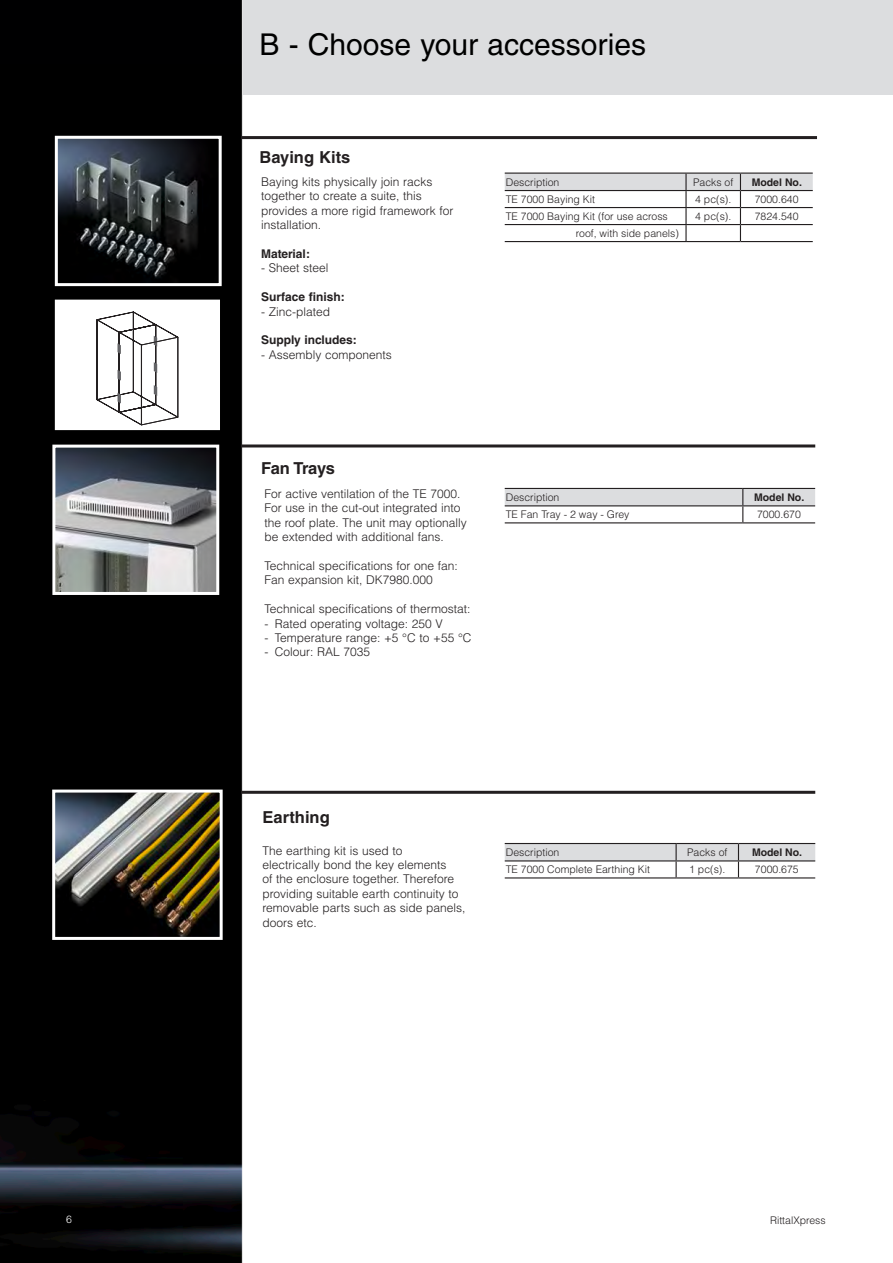
<style>
.page{position:relative;width:893px;height:1263px;background:#fff}
.page>*{position:absolute;margin:0;border:0;box-sizing:border-box;transform-origin:0 0}
.t1{font:30px "Helvetica LT Std";color:#000}
.t2{font:700 16.5px "Helvetica LT Std";color:#231f20}
.t3{font:700 16.5px "Helvetica LT Std";letter-spacing:-.02em;color:#231f20}
.t4{font:300 12px/14.4px "Helvetica LT Std";color:#231f20}
.t5{font:700 12px "Helvetica LT Std";color:#231f20}
.t6{font:300 10.5px "Helvetica LT Std";color:#231f20}
.t7{font:700 10.5px "Helvetica LT Std";color:#231f20}
.t8{font:300 10.5px "Helvetica LT Std";color:#fff}
</style>
<div class="page">
<div style="left:242px;top:0;width:651px;height:94px;background:#dcdddf"></div>
<svg style="left:0;top:0;width:243px;height:1263px;background:#040506"></svg>
<hr style="left:241px;top:136px;width:576px;height:3px;background:#231f20">
<svg style="left:505px;top:173px;width:308px;height:68px"></svg>
<hr style="left:505px;top:241px;width:181px;height:1px;background:#231f20">
<hr style="left:686px;top:241px;width:54px;height:1px;background:#231f20">
<hr style="left:740px;top:241px;width:73px;height:1px;background:#231f20">
<hr style="left:241px;top:444px;width:574px;height:3px;background:#231f20">
<img style="left:56px;top:449px;width:159px;height:142px">
<div style="left:52px;top:445px;width:167px;height:150px;border:3px solid #fff"></div>
<svg style="left:505px;top:488px;width:310px;height:34px"></svg>
<hr style="left:505px;top:522px;width:238px;height:1px;background:#231f20">
<hr style="left:743px;top:522px;width:72px;height:1px;background:#231f20">
<hr style="left:241px;top:791px;width:574px;height:3px;background:#231f20">
<img style="left:56px;top:793px;width:163px;height:143px">
<div style="left:52px;top:789px;width:171px;height:151px;border:3px solid #fff"></div>
<svg style="left:505px;top:843px;width:310px;height:34px"></svg>
<hr style="left:505px;top:877px;width:171px;height:1px;background:#231f20">
<hr style="left:676px;top:877px;width:62px;height:1px;background:#231f20">
<hr style="left:738px;top:877px;width:77px;height:1px;background:#231f20">
<div style="left:56px;top:300px;width:163px;height:130px;background:#fff"></div>
<svg style="left:97px;top:312px;width:81px;height:113px"></svg>
<img style="left:59px;top:140px;width:159px;height:142px">
<div style="left:55px;top:136px;width:167px;height:150px;border:3px solid #fff"></div>
<h1 class="t1" style="left:259px;top:27px;width:388px">B - Choose your accessories</h1>
<h2 class="t2" style="left:259px;top:147px;width:92px">Baying Kits</h2>
<p class="t4" style="left:261px;top:174px;width:194px">Baying kits physically join racks together to create a suite, this provides a more rigid framework for installation.</p>
<p class="t5" style="left:261px;top:246px;width:50px">Material:</p>
<p class="t4" style="left:261px;top:261px;width:69px">- Sheet steel</p>
<p class="t5" style="left:261px;top:290px;width:85px">Surface finish:</p>
<p class="t4" style="left:261px;top:304px;width:71px">- Zinc-plated</p>
<p class="t5" style="left:261px;top:333px;width:97px">Supply includes:</p>
<p class="t4" style="left:261px;top:347px;width:132px">- Assembly components</p>
<p class="t6" style="left:506px;top:175px;width:55px">Description</p>
<p class="t6" style="left:693px;top:175px;width:42px">Packs of</p>
<p class="t7" style="left:752px;top:175px;width:52px">Model No.</p>
<p class="t6" style="left:506px;top:193px;width:91px">TE 7000 Baying Kit</p>
<p class="t6" style="left:695px;top:193px;width:38px">4 pc(s).</p>
<p class="t6" style="left:755px;top:193px;width:45px">7000.640</p>
<p class="t6" style="left:506px;top:210px;width:164px">TE 7000 Baying Kit (for use across</p>
<p class="t6" style="left:695px;top:210px;width:38px">4 pc(s).</p>
<p class="t6" style="left:755px;top:210px;width:45px">7824.540</p>
<p class="t6" style="left:576px;top:227px;width:105px">roof, with side panels)</p>
<h2 class="t3" style="left:261px;top:458px;width:76px">Fan Trays</h2>
<p class="t4" style="left:264px;top:486px;width:204px">For active ventilation of the TE 7000.<br>For use in the cut-out integrated into the roof plate. The unit may optionally be extended with additional fans.</p>
<p class="t4" style="left:264px;top:558px;width:195px">Technical specifications for one fan:<br>Fan expansion kit, DK7980.000</p>
<p class="t4" style="left:264px;top:602px;width:207px">Technical specifications of thermostat:</p>
<p class="t4" style="left:264px;top:616px;width:180px">- Rated operating voltage: 250 V</p>
<p class="t4" style="left:264px;top:630px;width:209px">- Temperature range: +5 °C to +55 °C</p>
<p class="t4" style="left:264px;top:645px;width:107px">- Colour: RAL 7035</p>
<p class="t6" style="left:506px;top:491px;width:55px">Description</p>
<p class="t7" style="left:754px;top:491px;width:52px">Model No.</p>
<p class="t6" style="left:506px;top:508px;width:125px">TE Fan Tray - 2 way - Grey</p>
<p class="t6" style="left:757px;top:508px;width:45px">7000.670</p>
<h2 class="t2" style="left:262px;top:807px;width:69px">Earthing</h2>
<p class="t4" style="left:262px;top:843px;width:205px">The earthing kit is used to<br>electrically bond the key elements<br>of the enclosure together. Therefore providing suitable earth continuity to removable parts such as side panels, doors etc.</p>
<p class="t6" style="left:506px;top:846px;width:55px">Description</p>
<p class="t6" style="left:687px;top:846px;width:42px">Packs of</p>
<p class="t7" style="left:752px;top:846px;width:52px">Model No.</p>
<p class="t6" style="left:506px;top:863px;width:146px">TE 7000 Complete Earthing Kit</p>
<p class="t6" style="left:689px;top:863px;width:38px">1 pc(s).</p>
<p class="t6" style="left:755px;top:863px;width:45px">7000.675</p>
<p class="t8" style="left:66px;top:1212px;width:7px">6</p>
<p class="t6" style="left:770px;top:1214px;width:57px">RittalXpress</p>
</div>
